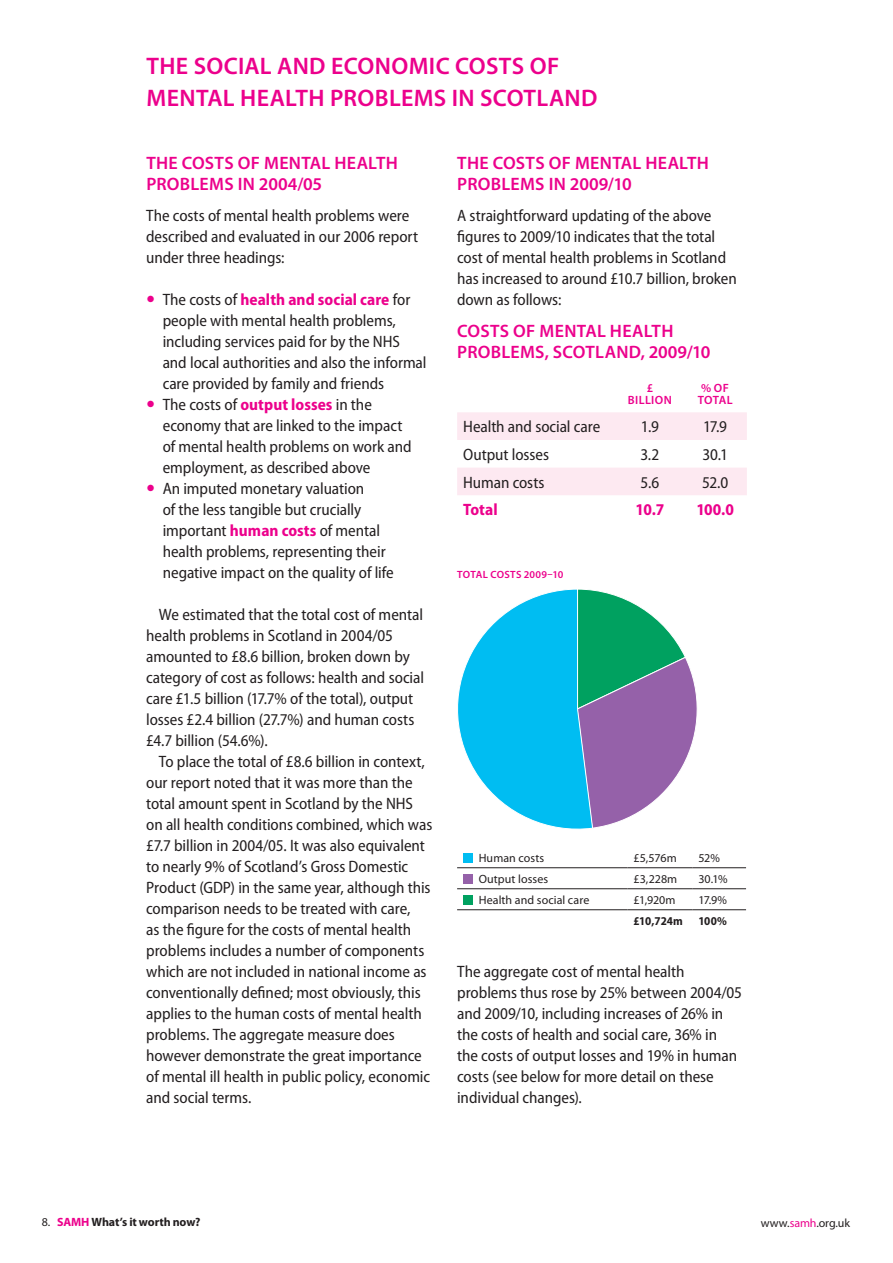
<style>
.page{position:relative;width:893px;height:1263px;background:#fff}
.page>*{position:absolute;margin:0;border:0;box-sizing:border-box;transform-origin:0 0}
.t1{font:600 24px/31.5px "Myriad Pro";letter-spacing:.015em;color:#ec008c}
.t2{font:600 18px/21px "Myriad Pro";letter-spacing:.015em;color:#ec008c}
.t3{font:semi-condensed 16.5px/21px "Myriad Pro";letter-spacing:-.005em;color:#231f20}
.t4{font:700 semi-condensed 16.5px "Myriad Pro";color:#ec008c}
.t5{font:12px "Myriad Pro";letter-spacing:.005em;color:#231f20}
.t6{font:700 12px "Myriad Pro";letter-spacing:-.01em;color:#231f20}
.t7{font:600 12px/12px "Myriad Pro";letter-spacing:.035em;color:#ec008c;text-align:center}
.t8{font:700 semi-condensed 12px "Myriad Pro";letter-spacing:.005em;color:#231f20}
.t9{font:600 10.5px "Myriad Pro";letter-spacing:.02em;color:#ec008c}
.s1{font-weight:700;color:#ec008c}
.s2{font-weight:400}
.s3{color:#ec008c}
</style>
<div class="page">
<svg style="left:457px;top:412px;width:290px;height:83px"></svg>
<svg style="left:457px;top:589px;width:240px;height:241px"></svg>
<hr style="left:457px;top:867px;width:170px;height:1px;background:#231f20">
<hr style="left:627px;top:867px;width:65px;height:1px;background:#231f20">
<hr style="left:692px;top:867px;width:54px;height:1px;background:#231f20">
<hr style="left:457px;top:888px;width:170px;height:1px;background:#231f20">
<hr style="left:627px;top:888px;width:65px;height:1px;background:#231f20">
<hr style="left:692px;top:888px;width:54px;height:1px;background:#231f20">
<hr style="left:457px;top:909px;width:170px;height:1px;background:#231f20">
<hr style="left:627px;top:909px;width:65px;height:1px;background:#231f20">
<hr style="left:692px;top:909px;width:54px;height:1px;background:#231f20">
<div style="left:463px;top:854px;width:9px;height:9px;background:#00bdf2"></div>
<div style="left:463px;top:875px;width:9px;height:9px;background:#9561a9"></div>
<div style="left:463px;top:896px;width:9px;height:9px;background:#00a160"></div>
<h1 class="t1" style="left:146px;top:50px;width:353px">THE SOCIAL AND ECONOMIC COSTS</h1>
<h1 class="t1" style="left:146px;top:50px;width:453px;text-indent:383px">OF<br>MENTAL HEALTH PROBLEMS IN SCOTLAND</h1>
<p class="t2" style="left:146px;top:152px;width:253px;text-indent:91px">OF MENTAL HEALTH<br>PROBLEMS IN 2004/05</p>
<p class="t3" style="left:146px;top:205px;width:273px">The costs of mental health problems were described and evaluated in our 2006 report under three headings:</p>
<p class="t3" style="left:163px;top:289px;width:265px">The costs of <span class="s1">health and social care</span> for people with mental health problems, including services paid for by the NHS and local authorities and also the informal care provided by family and friends<br>The costs of <span class="s1">output losses</span> in the economy that are linked to the impact<br>of mental health problems on work and employment, as described above<br>An imputed monetary valuation<br>of the less tangible but crucially important <span class="s1">human costs</span> of mental<br>health problems, representing their negative impact on the quality of life</p>
<p class="t3" style="left:146px;top:604px;width:279px;text-indent:13px">We estimated that the total cost of mental health problems in Scotland in 2004/05 amounted to £8.6 billion, broken down by category of cost as follows: health and social care £1.5 billion (17.7% of the total), output losses £2.4 billion (27.7%) and human costs £4.7 billion (54.6%).</p>
<p class="t3" style="left:146px;top:751px;width:288px;text-indent:13px">To place the total of £8.6 billion in context, our report noted that it was more than the total amount spent in Scotland by the NHS on all health conditions combined, which was £7.7 billion in 2004/05. It was also equivalent to nearly 9% of Scotland’s Gross Domestic Product (GDP) in the same year, although this comparison needs to be treated with care,<br>as the figure for the costs of mental health problems includes a number of components which are not included in national income as conventionally defined; most obviously, this applies to the human costs of mental health problems. The aggregate measure does however demonstrate the great importance of mental ill health in public policy, economic and social terms.</p>
<p class="t2" style="left:146px;top:152px;width:69px">THE COSTS</p>
<p class="t2" style="left:457px;top:152px;width:253px;text-indent:91px">OF MENTAL HEALTH<br>PROBLEMS IN 2009/10</p>
<p class="t3" style="left:457px;top:205px;width:281px">A straightforward updating of the above figures to 2009/10 indicates that the total cost of mental health problems in Scotland has increased to around £10.7 billion, broken down as follows:</p>
<p class="t2" style="left:457px;top:320px;width:34px">COSTS</p>
<p class="t2" style="left:457px;top:152px;width:69px">THE COSTS</p>
<p class="t2" style="left:457px;top:320px;width:255px;text-indent:56px">OF MENTAL HEALTH<br>PROBLEMS, SCOTLAND, 2009/10</p>
<p class="t7" style="left:628px;top:381px;width:45px">£<br>BILLION</p>
<p class="t7" style="left:698px;top:381px;width:37px">% OF<br>TOTAL</p>
<p class="t3" style="left:463px;top:416px;width:139px">Health and social care</p>
<p class="t3" style="left:641px;top:416px;width:19px">1.9</p>
<p class="t3" style="left:703px;top:416px;width:25px">17.9</p>
<p class="t3" style="left:463px;top:444px;width:87px">Output losses</p>
<p class="t3" style="left:640px;top:444px;width:21px">3.2</p>
<p class="t3" style="left:702px;top:444px;width:27px">30.1</p>
<p class="t3" style="left:463px;top:471px;width:83px">Human costs</p>
<p class="t3" style="left:640px;top:471px;width:20px">5.6</p>
<p class="t3" style="left:702px;top:471px;width:28px">52.0</p>
<p class="t4" style="left:463px;top:499px;width:36px">Total</p>
<p class="t4" style="left:635px;top:499px;width:30px">10.7</p>
<p class="t4" style="left:696px;top:499px;width:39px">100.0</p>
<p class="t9" style="left:457px;top:568px;width:108px">TOTAL COSTS 2009–10</p>
<p class="t5" style="left:479px;top:850px;width:67px">Human costs</p>
<p class="t5" style="left:633px;top:850px;width:45px">£5,576m</p>
<p class="t5" style="left:698px;top:850px;width:23px">52%</p>
<p class="t5" style="left:479px;top:871px;width:71px">Output losses</p>
<p class="t5" style="left:633px;top:871px;width:45px">£3,228m</p>
<p class="t5" style="left:698px;top:871px;width:31px">30.1%</p>
<p class="t5" style="left:479px;top:892px;width:112px">Health and social care</p>
<p class="t5" style="left:633px;top:892px;width:44px">£1,920m</p>
<p class="t5" style="left:698px;top:892px;width:30px">17.9%</p>
<p class="t8" style="left:633px;top:913px;width:51px">£10,724m</p>
<p class="t8" style="left:698px;top:913px;width:30px">100%</p>
<p class="t3" style="left:457px;top:961px;width:286px">The aggregate cost of mental health problems thus rose by 25% between 2004/05 and 2009/10, including increases of 26% in the costs of health and social care, 36% in the costs of output losses and 19% in human costs (see below for more detail on these individual changes).</p>
<p class="t6" style="left:42px;top:1214px;width:160px"><span class="s2">8.</span> <span class="s3">SAMH</span> What’s it worth now?</p>
<p class="t5" style="left:761px;top:1215px;width:91px">www.<span class="s3">samh</span>.org.uk</p>
</div>
